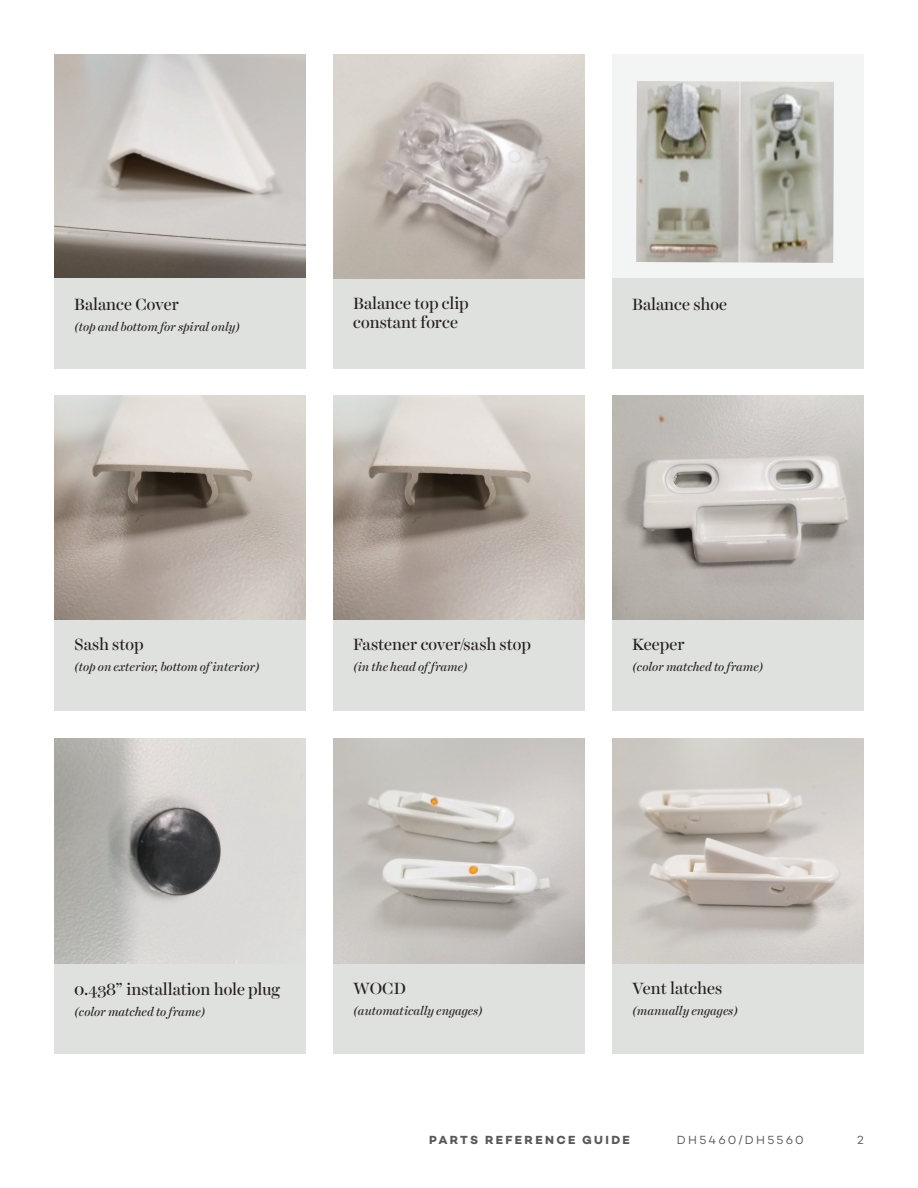
<style>
.page{position:relative;width:918px;height:1188px;background:#fff}
.page>*{position:absolute;margin:0;border:0;box-sizing:border-box;transform-origin:0 0}
.t1{font:16.5px/19.5px "Harriet Display";color:#231f20}
.t2{font:italic 12px "Harriet Display";letter-spacing:-.005em;color:#231f20}
.t3{font:700 12px "Campton";letter-spacing:.19em;color:#57585a}
.t4{font:12px "Campton";letter-spacing:.18em;color:#57585a}
</style>
<div class="page">
<div style="left:612px;top:54px;width:252px;height:226px;background:#f3f5f4"></div>
<img style="left:636px;top:81px;width:198px;height:182px">
<img style="left:54px;top:54px;width:252px;height:225px">
<div style="left:54px;top:279px;width:252px;height:90px;background:#dfe1df"></div>
<div style="left:54px;top:620px;width:252px;height:91px;background:#dfe1df"></div>
<div style="left:54px;top:963px;width:252px;height:91px;background:#dfe1df"></div>
<div style="left:612px;top:279px;width:252px;height:90px;background:#dfe1df"></div>
<div style="left:612px;top:620px;width:252px;height:91px;background:#dfe1df"></div>
<div style="left:612px;top:963px;width:252px;height:91px;background:#dfe1df"></div>
<div style="left:333px;top:279px;width:252px;height:90px;background:#dfe1df"></div>
<div style="left:333px;top:620px;width:252px;height:91px;background:#dfe1df"></div>
<div style="left:333px;top:963px;width:252px;height:91px;background:#dfe1df"></div>
<img style="left:333px;top:54px;width:252px;height:225px">
<img style="left:54px;top:395px;width:252px;height:225px">
<img style="left:333px;top:395px;width:252px;height:225px">
<img style="left:612px;top:395px;width:252px;height:225px">
<img style="left:54px;top:739px;width:252px;height:224px">
<img style="left:333px;top:739px;width:252px;height:224px">
<img style="left:612px;top:739px;width:252px;height:224px">
<h1 class="t1" style="left:74px;top:294px;width:106px">Balance Cover</h1>
<p class="t2" style="left:74px;top:319px;width:167px">(top and bottom for spiral only)</p>
<h1 class="t1" style="left:353px;top:293px;width:117px">Balance top clip constant force</h1>
<h1 class="t1" style="left:632px;top:294px;width:96px">Balance shoe</h1>
<h1 class="t1" style="left:74px;top:635px;width:71px">Sash stop</h1>
<p class="t2" style="left:74px;top:659px;width:187px">(top on exterior, bottom of interior)</p>
<h1 class="t1" style="left:353px;top:635px;width:179px">Fastener cover/sash stop</h1>
<p class="t2" style="left:353px;top:659px;width:116px">(in the head of frame)</p>
<h1 class="t1" style="left:632px;top:635px;width:54px">Keeper</h1>
<p class="t2" style="left:632px;top:659px;width:133px">(color matched to frame)</p>
<h1 class="t1" style="left:74px;top:979px;width:207px">0.438” installation hole plug</h1>
<p class="t2" style="left:74px;top:1003px;width:133px">(color matched to frame)</p>
<h1 class="t1" style="left:353px;top:978px;width:54px">WOCD</h1>
<p class="t2" style="left:353px;top:1002px;width:131px">(automatically engages)</p>
<h1 class="t1" style="left:632px;top:978px;width:91px">Vent latches</h1>
<p class="t2" style="left:632px;top:1002px;width:107px">(manually engages)</p>
<p class="t3" style="left:429px;top:1132px;width:202px">PARTS REFERENCE GUIDE</p>
<p class="t4" style="left:677px;top:1132px;width:128px">DH5460/DH5560</p>
<p class="t4" style="left:857px;top:1132px;width:8px">2</p>
</div>
